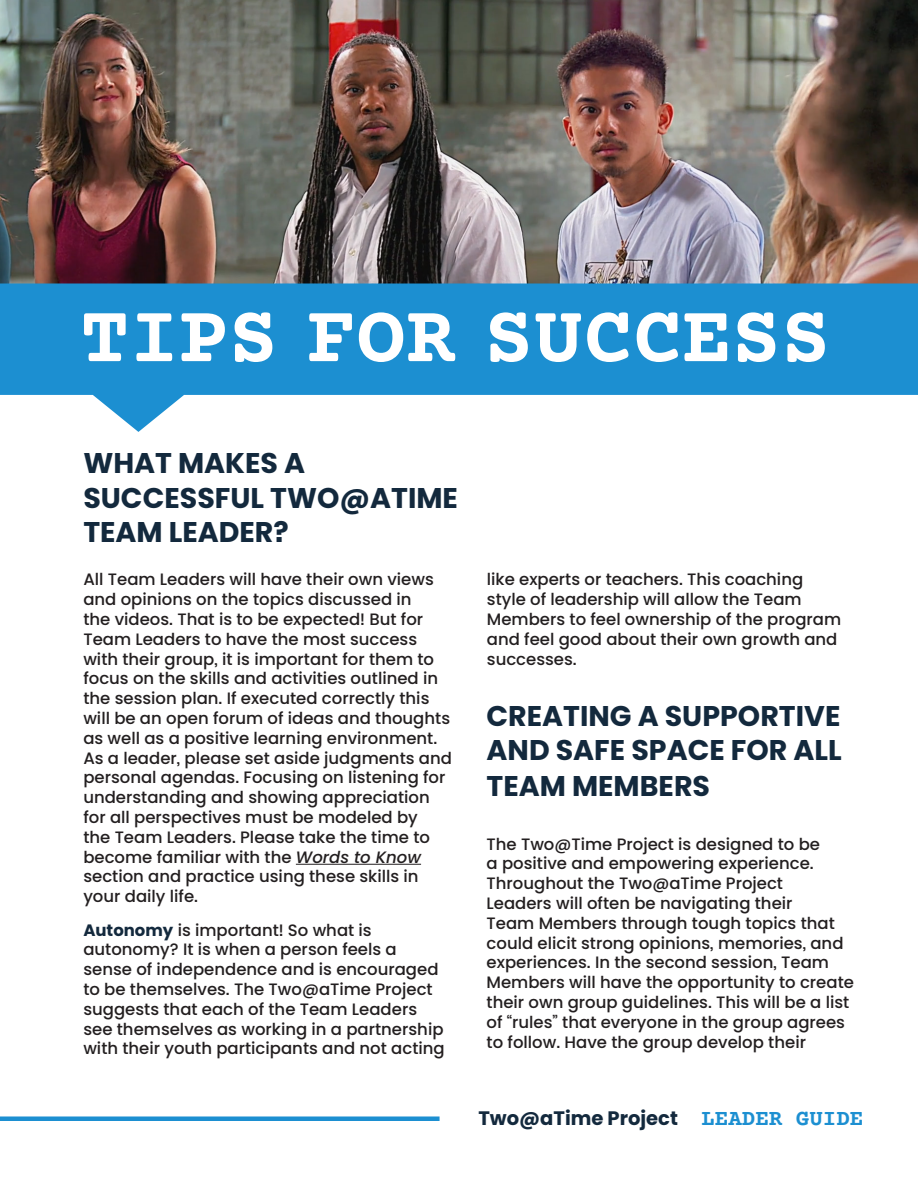
<style>
.page{position:relative;width:918px;height:1188px;background:#fff}
.page>*{position:absolute;margin:0;border:0;box-sizing:border-box;transform-origin:0 0}
.t1{font:700 82.5px "Courier Prime";color:#fff}
.Body{font:700 28.5px/34.2px "Poppins";color:#13293d}
.t2{font:700 19.5px "Poppins";color:#13293d}
.Body-2{font:500 16.5px/19.8px "Poppins";color:#231f20}
.s1{font-style:italic}
.s2{font-weight:700;color:#13293d}
.s3{font-family:"Courier Prime";font-size:22.5px;color:#1c8fd1}
</style>
<div class="page">
<div style="left:0;top:1116px;width:440px;height:5px;background:#1c8fd1"></div>
<img style="left:0;top:0;width:918px;height:284px">
<svg style="left:0;top:284px;width:918px;height:148px;fill:#1c8fd1"></svg>
<hr style="left:296px;top:864px;width:125px;height:1px;background:#231f20">
<p class="t1" style="left:80px;top:289px;width:752px">TIPS FOR SUCCESS</p>
<p class="Body" style="left:83px;top:446px;width:376px">WHAT MAKES A<br>SUCCESSFUL TWO@ATIME<br>TEAM LEADER?</p>
<p class="Body-2" style="left:83px;top:570px;width:370px">All Team Leaders will have their own views and opinions on the topics discussed in<br>the videos. That is to be expected! But for Team Leaders to have the most success with their group, it is important for them to focus on the skills and activities outlined in the session plan. If executed correctly this will be an open forum of ideas and thoughts as well as a positive learning environment.<br>As a leader, please set aside judgments and personal agendas. Focusing on listening for understanding and showing appreciation for all perspectives must be modeled by<br>the Team Leaders. Please take the time to become familiar with the <span class="s1">Words to Know </span>section and practice using these skills in your daily life.</p>
<p class="Body-2" style="left:83px;top:920px;width:363px"><span class="s2">Autonomy</span> is important! So what is autonomy? It is when a person feels a sense of independence and is encouraged to be themselves. The Two@aTime Project suggests that each of the Team Leaders see themselves as working in a partnership with their youth participants and not acting</p>
<p class="Body-2" style="left:487px;top:570px;width:356px">like experts or teachers. This coaching style of leadership will allow the Team Members to feel ownership of the program and feel good about their own growth and successes.</p>
<p class="Body" style="left:487px;top:698px;width:357px;line-height:35.1px;text-align:justify">CREATING A SUPPORTIVE AND SAFE SPACE FOR ALL TEAM MEMBERS</p>
<p class="Body-2" style="left:487px;top:834px;width:369px">The Two@Time Project is designed to be<br>a positive and empowering experience.<br>Throughout the Two@aTime Project<br>Leaders will often be navigating their<br>Team Members through tough topics that could elicit strong opinions, memories, and experiences. In the second session, Team Members will have the opportunity to create their own group guidelines. This will be a list of “rules” that everyone in the group agrees to follow. Have the group develop their</p>
<p class="t2" style="left:478px;top:1107px;width:386px">Two@aTime Project <span class="s3">LEADER GUIDE</span></p>
</div>
